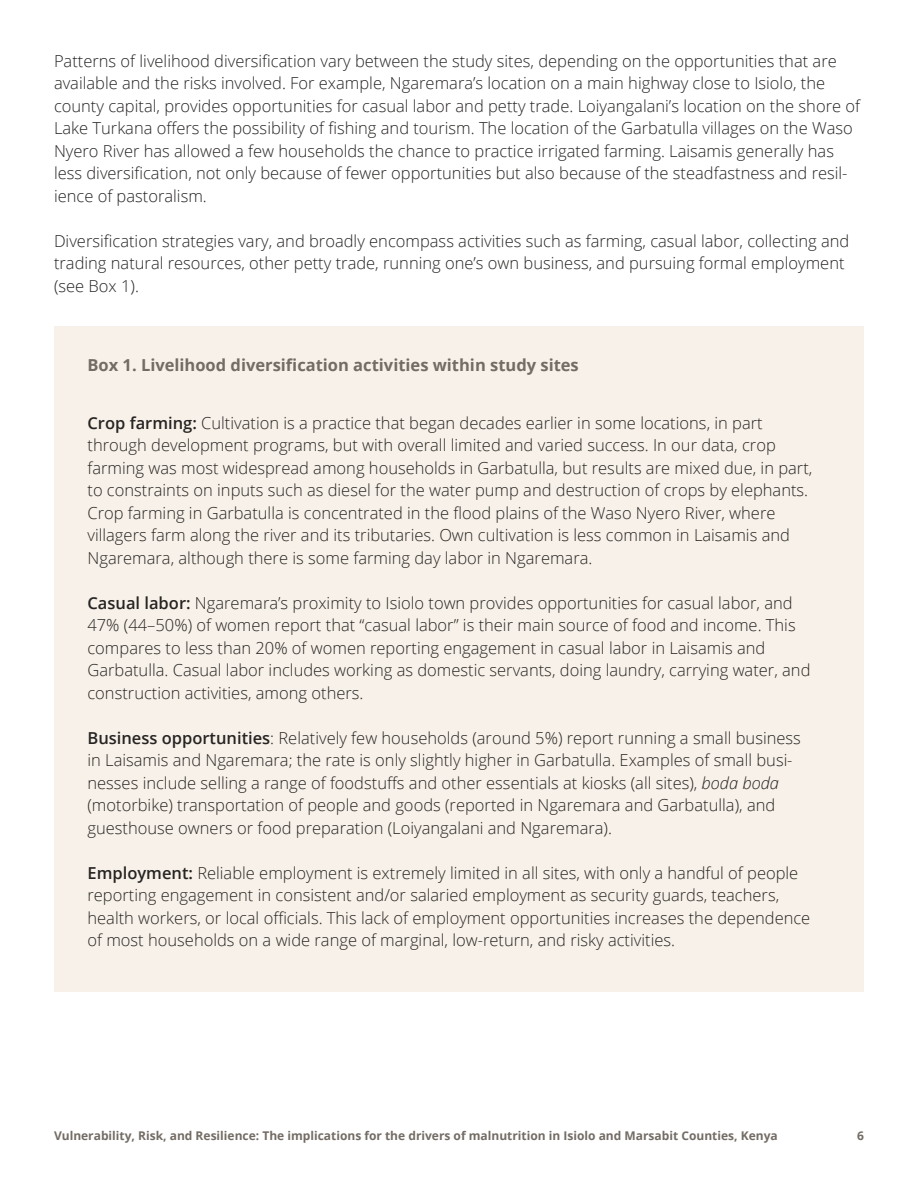
<style>
.page{position:relative;width:918px;height:1188px;background:#fff}
.page>*{position:absolute;margin:0;border:0;box-sizing:border-box;transform-origin:0 0}
.t1{font:300 16.5px/22.5px "Open Sans";color:#262422}
.t2{font:700 16.5px "Open Sans";color:#736c65}
.t3{font:700 12px "Open Sans";color:#736c65}
.s1{font-weight:600}
.s2{font-style:italic}
</style>
<div class="page">
<div style="left:54px;top:326px;width:810px;height:665px;background:#f8f1e9"></div>
<p class="t1" style="left:54px;top:49px;width:808px">Patterns of livelihood diversification vary between the study sites, depending on the opportunities that are available and the risks involved. For example, Ngaremara’s location on a main highway close to Isiolo, the county capital, provides opportunities for casual labor and petty trade. Loiyangalani’s location on the shore of Lake Turkana offers the possibility of fishing and tourism. The location of the Garbatulla villages on the Waso Nyero River has allowed a few households the chance to practice irrigated farming. Laisamis generally has less diversification, not only because of fewer opportunities but also because of the steadfastness and resil&shy;ience of pastoralism.</p>
<p class="t1" style="left:54px;top:229px;width:797px">Diversification strategies vary, and broadly encompass activities such as farming, casual labor, collecting and trading natural resources, other petty trade, running one’s own business, and pursuing formal employment (see Box 1).</p>
<p class="t2" style="left:87px;top:354px;width:493px">Box 1. Livelihood diversification activities within study sites</p>
<p class="t1" style="left:87px;top:411px;width:726px"><span class="s1">Crop farming:</span> Cultivation is a practice that began decades earlier in some locations, in part through development programs, but with overall limited and varied success. In our data, crop farming was most widespread among households in Garbatulla, but results are mixed due, in part, to constraints on inputs such as diesel for the water pump and destruction of crops by elephants.<br>Crop farming in Garbatulla is concentrated in the flood plains of the Waso Nyero River, where villagers farm along the river and its tributaries. Own cultivation is less common in Laisamis and Ngaremara, although there is some farming day labor in Ngaremara.</p>
<p class="t1" style="left:87px;top:591px;width:725px"><span class="s1">Casual labor:</span> Ngaremara’s proximity to Isiolo town provides opportunities for casual labor, and 47% (44–50%) of women report that “casual labor” is their main source of food and income. This compares to less than 20% of women reporting engagement in casual labor in Laisamis and Garbatulla. Casual labor includes working as domestic servants, doing laundry, carrying water, and construction activities, among others.</p>
<p class="t1" style="left:87px;top:726px;width:715px"><span class="s1">Business opportunities</span>: Relatively few households (around 5%) report running a small business in Laisamis and Ngaremara; the rate is only slightly higher in Garbatulla. Examples of small busi&shy;nesses include selling a range of foodstuffs and other essentials at kiosks (all sites), <span class="s2">boda boda </span>(motorbike) transportation of people and goods (reported in Ngaremara and Garbatulla), and guesthouse owners or food preparation (Loiyangalani and Ngaremara).</p>
<p class="t1" style="left:87px;top:861px;width:724px"><span class="s1">Employment:</span> Reliable employment is extremely limited in all sites, with only a handful of people reporting engagement in consistent and/or salaried employment as security guards, teachers, health workers, or local officials. This lack of employment opportunities increases the dependence of most households on a wide range of marginal, low-return, and risky activities.</p>
<p class="t3" style="left:54px;top:1127px;width:725px">Vulnerability, Risk, and Resilience: The implications for the drivers of malnutrition in Isiolo and Marsabit Counties, Kenya</p>
<p class="t3" style="left:857px;top:1127px;width:8px">6</p>
</div>
